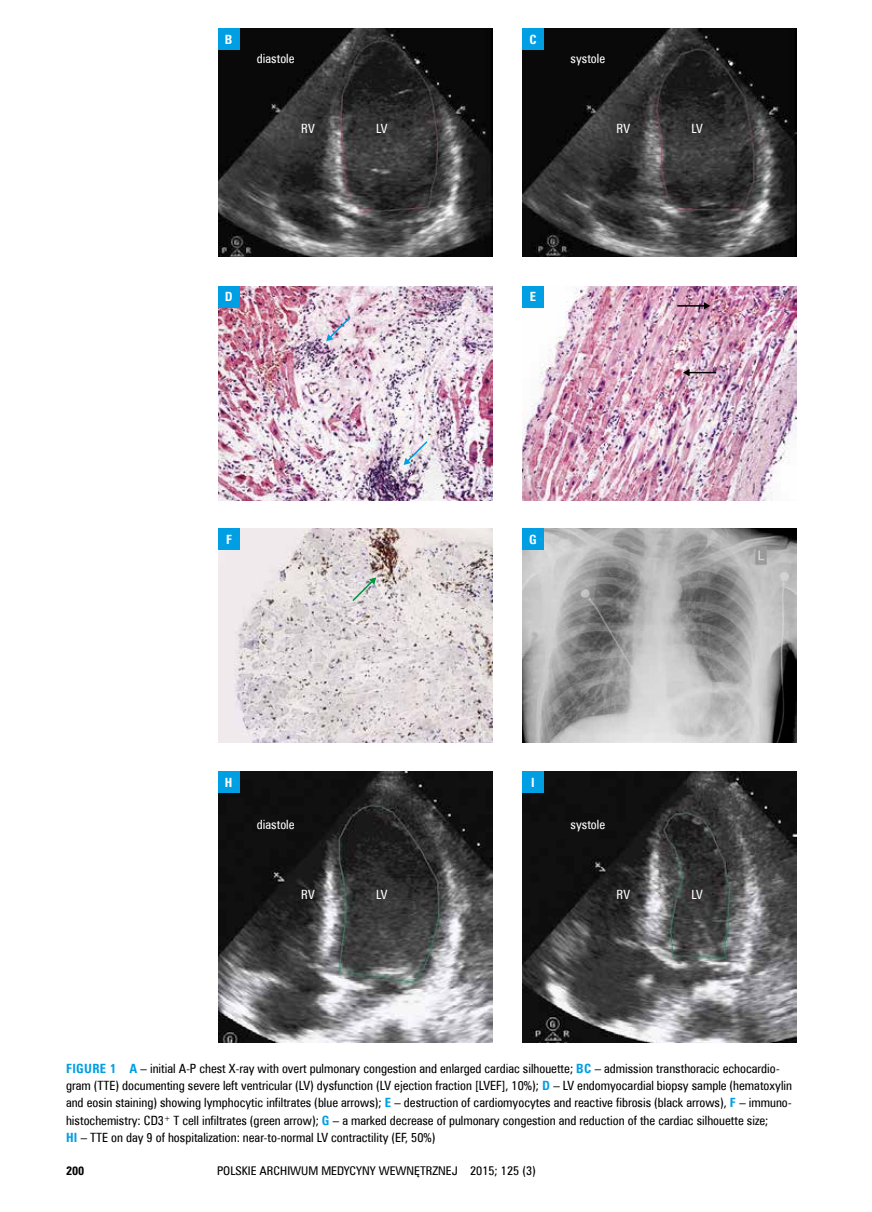
<style>
.page{position:relative;width:872px;height:1212px;background:#fff}
.page>*{position:absolute;margin:0;border:0;box-sizing:border-box;transform-origin:0 0}
.t1{font:12.75px/17.4px "Zurich Cn EU Normal";color:#000}
.t2{font:12.75px "Zurich Cn EU Normal";color:#fff}
.t3{font:12.75px "Zurich Cn EU Bold";color:#fff}
.t4{font:12px "Zurich Cn EU Normal";color:#000;scale:1.04 1}
.t5{font:12px "Zurich Cn EU Bold";color:#000;scale:1.04 1}
.s1{font-family:"Zurich Cn EU Bold";color:#009ee3}
.s2{font-size:12.3px}
</style>
<div class="page">
<img style="left:218px;top:28px;width:274px;height:229px">
<img style="left:522px;top:28px;width:275px;height:229px">
<img style="left:218px;top:286px;width:274px;height:214px">
<img style="left:522px;top:286px;width:275px;height:214px">
<img style="left:218px;top:529px;width:274px;height:214px">
<img style="left:522px;top:529px;width:275px;height:214px">
<img style="left:218px;top:772px;width:274px;height:270px">
<img style="left:522px;top:772px;width:275px;height:270px">
<div style="left:218px;top:28px;width:21px;height:22px;background:#009ee3"></div>
<div style="left:522px;top:28px;width:21px;height:22px;background:#009ee3"></div>
<div style="left:218px;top:286px;width:21px;height:21px;background:#009ee3"></div>
<div style="left:522px;top:286px;width:21px;height:21px;background:#009ee3"></div>
<div style="left:218px;top:529px;width:21px;height:21px;background:#009ee3"></div>
<div style="left:522px;top:529px;width:21px;height:21px;background:#009ee3"></div>
<div style="left:218px;top:772px;width:21px;height:21px;background:#009ee3"></div>
<div style="left:522px;top:772px;width:21px;height:21px;background:#009ee3"></div>
<svg style="left:326px;top:316px;width:26px;height:25px"></svg>
<svg style="left:404px;top:440px;width:25px;height:25px"></svg>
<hr style="left:677px;top:305px;width:28px;height:2px;background:#000">
<svg style="left:704px;top:302px;width:6px;height:8px"></svg>
<svg style="left:683px;top:369px;width:33px;height:7px"></svg>
<svg style="left:351px;top:577px;width:25px;height:26px"></svg>
<p class="t3" style="left:225px;top:31px;width:9px">B</p>
<p class="t3" style="left:529px;top:31px;width:9px">C</p>
<p class="t2" style="left:257px;top:51px;width:39px">diastole</p>
<p class="t2" style="left:570px;top:51px;width:36px">systole</p>
<p class="t2" style="left:301px;top:121px;width:15px">RV</p>
<p class="t2" style="left:376px;top:121px;width:13px">LV</p>
<p class="t2" style="left:616px;top:121px;width:15px">RV</p>
<p class="t2" style="left:691px;top:121px;width:13px">LV</p>
<p class="t3" style="left:225px;top:289px;width:9px">D</p>
<p class="t3" style="left:530px;top:289px;width:8px">E</p>
<p class="t3" style="left:226px;top:531px;width:8px">F</p>
<p class="t3" style="left:529px;top:531px;width:9px">G</p>
<p class="t3" style="left:225px;top:774px;width:9px">H</p>
<p class="t3" style="left:531px;top:774px;width:5px">I</p>
<p class="t2" style="left:257px;top:817px;width:39px">diastole</p>
<p class="t2" style="left:570px;top:817px;width:36px">systole</p>
<p class="t2" style="left:301px;top:886px;width:15px">RV</p>
<p class="t2" style="left:376px;top:886px;width:13px">LV</p>
<p class="t2" style="left:616px;top:886px;width:15px">RV</p>
<p class="t2" style="left:691px;top:886px;width:13px">LV</p>
<p class="t1" style="left:66px;top:1059px;width:727px"><span class="s1">FIG URE 1 A</span> – initial A-P chest X-ray with overt pulmonary congestion and enlarged cardiac silhouette; <span class="s1">BC</span> – admission transthoracic echocardio&shy;gram (TTE) documenting severe left ventricular (LV) dysfunction (LV ejection fraction [LVEF], 10%); <span class="s1">D</span> – LV endomyocardial biopsy sample (hematoxylin and eosin staining) showing lymphocytic infiltrates (blue arrows); <span class="s1">E</span> – destruction of cardiomyocytes and reactive fibrosis (black arrows), <span class="s1">F</span> – immuno&shy;histochemistry: CD3<sup>+</sup> T cell infiltrates (green arrow); <span class="s1">G</span> – a marked decrease of pulmonary congestion and reduction of the cardiac silhouette size;<br><span class="s1">HI</span> – TTE on day 9 of hospitalization: near-to-normal LV contractility (EF, 50%)</p>
<p class="t5" style="left:66px;top:1163px;width:19px">200</p>
<p class="t4" style="left:217px;top:1163px;width:308px">POLSKIE ARCHIWUM MEDYCYNY WEWNĘTRZNEJ <span class="s2">2015; 125 (3)</span></p>
</div>
